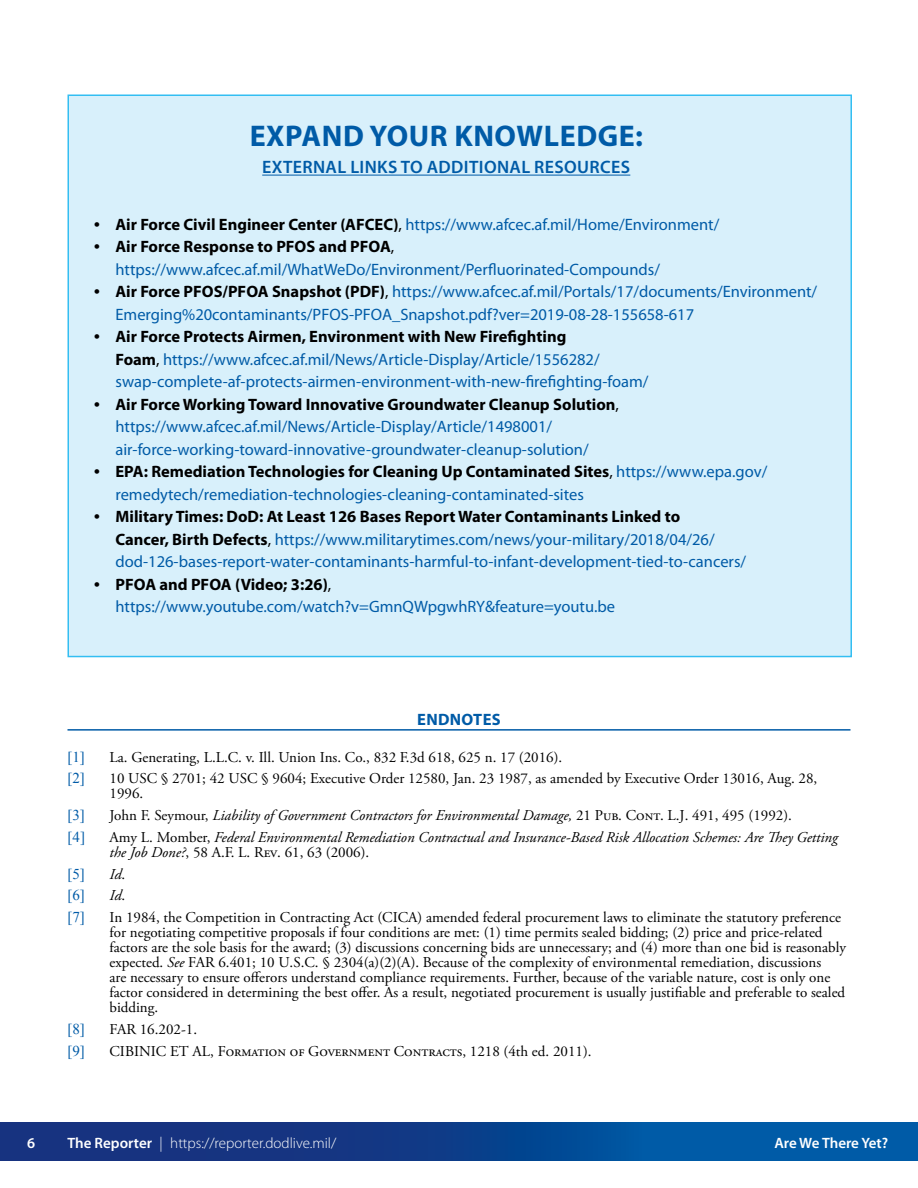
<style>
.page{position:relative;width:918px;height:1188px;background:#fff}
.page>*{position:absolute;margin:0;border:0;box-sizing:border-box;transform-origin:0 0}
.HD_EYK{font:700 30px "Myriad Pro";letter-spacing:.02em;color:#005ba7}
.HD_EYK-2{font:600 18px "Myriad Pro";letter-spacing:.02em;color:#005ba7}
.t1{font:16.5px/22.5px "Myriad Pro";color:#005ba7}
.Endnotes_Title{font:700 16.5px "Myriad Pro";letter-spacing:.02em;color:#005ba7}
.Footnote_Text{font:15px/15px "Adobe Garamond Pro";color:#000}
.Footnote_Text-2{font:italic 15px/15px "Adobe Garamond Pro";color:#000}
.t2{font:300 15px "Myriad Pro";color:#fff}
.Footnote_Text-3{font:15px "Times New Roman";color:#005ba7}
.t3{font:600 15px "Myriad Pro";letter-spacing:-.01em;color:#fff}
.s1{font-family:"Adobe Garamond Pro";color:#000}
.s2{font-weight:700;color:#000}
.s3{color:#000}
.s4{font-style:normal}
.s5{font-style:italic}
.s6{font-weight:600}
</style>
<div class="page">
<div style="left:0;top:1122px;width:918px;height:39px;background:linear-gradient(to right,#1c2875,#0060ac)"></div>
<hr style="left:68px;top:729px;width:782px;height:2px;background:#005ba7">
<div style="left:68px;top:94px;width:784px;height:563px;background:#d8f0fb;border:2px solid #00aeef"></div>
<hr style="left:262px;top:175px;width:368px;height:1px;background:#005ba7">
<p class="HD_EYK" style="left:250px;top:117px;width:395px">EXPAND YOUR KNOWLEDGE:</p>
<p class="HD_EYK-2" style="left:262px;top:156px;width:369px">EXTERNAL LINKS TO ADDITIONAL RESOURCES</p>
<p class="t1" style="left:94px;top:213px;width:627px"><span class="s1">•</span> <span class="s2">Air Force Civil Engineer Center (AFCEC)</span><span class="s3">,</span> https://www.afcec.af.mil/Home/Environment/</p>
<p class="t1" style="left:115px;top:235px;width:546px;text-indent:-22px"><span class="s1">•</span> <span class="s2">Air Force Response to PFOS and PFOA</span><span class="s3">, </span>https://www.afcec.af.mil/WhatWeDo/Environment/Perfluorinated-Compounds/</p>
<p class="t1" style="left:115px;top:280px;width:703px;text-indent:-22px"><span class="s1">•</span> <span class="s2">Air Force PFOS/PFOA Snapshot (PDF)</span><span class="s3">,</span> https://www.afcec.af.mil/Portals/17/documents/Environment/<br>Emerging%20contaminants/PFOS-PFOA_Snapshot.pdf?ver=2019-08-28-155658-617</p>
<p class="t1" style="left:115px;top:325px;width:535px;text-indent:-22px"><span class="s1">•</span> <span class="s2">Air Force Protects Airmen, Environment with New Firefighting<br>Foam</span><span class="s3">,</span> https://www.afcec.af.mil/News/Article-Display/Article/1556282/ swap-complete-af-protects-airmen-environment-with-new-firefighting-foam/</p>
<p class="t1" style="left:115px;top:393px;width:505px;text-indent:-22px"><span class="s1">•</span> <span class="s2">Air Force Working Toward Innovative Groundwater Cleanup Solution</span><span class="s3">, </span>https://www.afcec.af.mil/News/Article-Display/Article/1498001/ air-force-working-toward-innovative-groundwater-cleanup-solution/</p>
<p class="t1" style="left:115px;top:460px;width:653px;text-indent:-22px"><span class="s1">•</span> <span class="s2">EPA: Remediation Technologies for Cleaning Up Contaminated Sites</span><span class="s3">,</span> https://www.epa.gov/ remedytech/remediation-technologies-cleaning-contaminated-sites</p>
<p class="t1" style="left:115px;top:505px;width:632px;text-indent:-22px"><span class="s1">•</span> <span class="s2">Military Times: DoD: At Least 126 Bases Report Water Contaminants Linked to<br>Cancer, Birth Defects</span><span class="s3">,</span> https://www.militarytimes.com/news/your-military/2018/04/26/ dod-126-bases-report-water-contaminants-harmful-to-infant-development-tied-to-cancers/</p>
<p class="t1" style="left:115px;top:573px;width:501px;text-indent:-22px"><span class="s1">•</span> <span class="s2">PFOA and PFOA (Video; 3:26)</span><span class="s3">, </span>https://www.youtube.com/watch?v=GmnQWpgwhRY&amp;feature=youtu.be</p>
<p class="Endnotes_Title" style="left:417px;top:708px;width:85px">ENDNOTES</p>
<p class="Footnote_Text-3" style="left:68px;top:746px;width:19px">[1]</p>
<p class="Footnote_Text" style="left:110px;top:750px;width:454px">La. Generating, L.L.C. v. Ill. Union Ins. Co., 832 F.3d 618, 625 n. 17 (2016).</p>
<p class="Footnote_Text-3" style="left:68px;top:768px;width:19px">[2]</p>
<p class="Footnote_Text" style="left:110px;top:772px;width:709px">10 USC § 2701; 42 USC § 9604; Executive Order 12580, Jan. 23 1987, as amended by Executive Order 13016, Aug. 28,<br>1996.</p>
<p class="Footnote_Text-3" style="left:68px;top:805px;width:19px">[3]</p>
<p class="Footnote_Text-2" style="left:110px;top:808px;width:684px"><span class="s4">John F. Seymour,</span> Liability of Government Contractors for Environmental Damage, <span class="s4">21 Pub. Cont. L.J. 491, 495 (1992).</span></p>
<p class="Footnote_Text-3" style="left:68px;top:827px;width:19px">[4]</p>
<p class="Footnote_Text-2" style="left:109px;top:830px;width:730px"><span class="s4">Amy L. Momber,</span> Federal Environmental Remediation Contractual and Insurance-Based Risk Allocation Schemes: Are They Getting the Job Done?<span class="s4">, 58 A.F. L. Rev. 61, 63 (2006).</span></p>
<p class="Footnote_Text-3" style="left:67px;top:863px;width:19px">[5]</p>
<p class="Footnote_Text-2" style="left:110px;top:867px;width:17px">Id<span class="s4">.</span></p>
<p class="Footnote_Text-3" style="left:68px;top:885px;width:19px">[6]</p>
<p class="Footnote_Text-2" style="left:110px;top:888px;width:17px">Id<span class="s4">.</span></p>
<p class="Footnote_Text-3" style="left:68px;top:907px;width:19px">[7]</p>
<p class="Footnote_Text" style="left:110px;top:910px;width:738px">In 1984, the Competition in Contracting Act (CICA) amended federal procurement laws to eliminate the statutory preference for negotiating competitive proposals if four conditions are met: (1) time permits sealed bidding; (2) price and price-related factors are the sole basis for the award; (3) discussions concerning bids are unnecessary; and (4) more than one bid is reasonably expected. <span class="s5">See</span> FAR 6.401; 10 U.S.C. § 2304(a)(2)(A). Because of the complexity of environmental remediation, discussions<br>are necessary to ensure offerors understand compliance requirements. Further, because of the variable nature, cost is only one factor considered in determining the best offer. As a result, negotiated procurement is usually justifiable and preferable to sealed bidding.</p>
<p class="Footnote_Text-3" style="left:68px;top:1019px;width:19px">[8]</p>
<p class="Footnote_Text" style="left:110px;top:1022px;width:89px">FAR 16.202-1.</p>
<p class="Footnote_Text-3" style="left:68px;top:1040px;width:19px">[9]</p>
<p class="Footnote_Text" style="left:110px;top:1044px;width:484px">CIBINIC ET AL, Formation of Government Contracts, 1218 (4th ed. 2011).</p>
<p class="t3" style="left:27px;top:1133px;width:10px">6</p>
<p class="t2" style="left:68px;top:1134px;width:270px"><span class="s6">The Reporter</span> | https://reporter.dodlive.mil/</p>
<p class="t3" style="left:774px;top:1133px;width:115px">Are We There Yet?</p>
</div>
